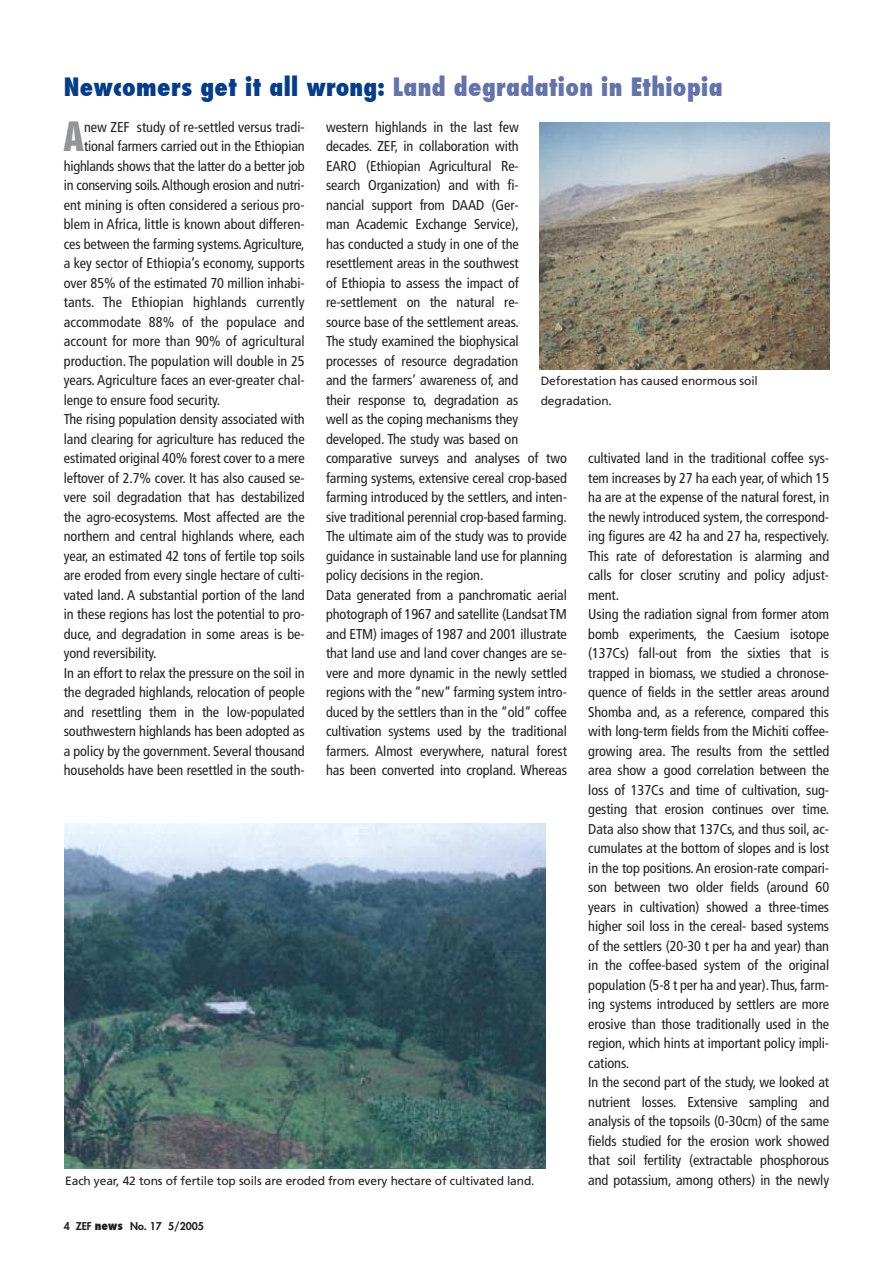
<style>
.page{position:relative;width:893px;height:1263px;background:#fff}
.page>*{position:absolute;margin:0;border:0;box-sizing:border-box;transform-origin:0 0}
.t1{font:37.05px "Helvetica Inserat";color:#939598}
.t2{font:800 condensed 24.75px "Futura";letter-spacing:.015em;color:#6573ab}
.t3{font:condensed 14.25px/19.5px "Frutiger";letter-spacing:-.005em;color:#231f20}
.t4{font:12px/19.5px "Frutiger";letter-spacing:-.01em;color:#231f20}
.t5{font:800 10.5px "Futura";letter-spacing:-.005em;color:#231f20}
.s1{color:#063d87}
.s2{font-stretch:condensed;font-size:12px}
</style>
<div class="page">
<img style="left:540px;top:122px;width:289px;height:248px">
<img style="left:64px;top:824px;width:482px;height:344px">
<h2 class="t2" style="left:64px;top:71px;width:660px"><span class="s1">Newcomers get it all wrong:</span> Land degradation in Ethiopia</h2>
<p class="t3" style="left:326px;top:118px;width:242px">western highlands in the last few decades. ZEF, in collaboration with<br>EARO (Ethiopian Agricultural Re-<br>search Organization) and with fi-<br>nancial support from DAAD (Ger-<br>man Academic Exchange Service),<br>has conducted a study in one of the resettlement areas in the southwest<br>of Ethiopia to assess the impact of re-settlement on the natural re-<br>source base of the settlement areas.<br>The study examined the biophysical processes of resource degradation<br>and the farmers’ awareness of, and<br>their response to, degradation as<br>well as the coping mechanisms they developed. The study was based on comparative surveys and analyses of two farming systems, extensive cereal crop-based farming introduced by the settlers, and inten&shy;sive traditional perennial crop-based farming.<br>The ultimate aim of the study was to provide guidance in sustainable land use for planning policy decisions in the region.<br>Data generated from a panchromatic aerial photograph of 1967 and satellite (Landsat TM and ETM) images of 1987 and 2001 illustrate that land use and land cover changes are se&shy;vere and more dynamic in the newly settled regions with the “new” farming system intro&shy;duced by the settlers than in the “old” coffee cultivation systems used by the traditional farmers. Almost everywhere, natural forest has been converted into cropland. Whereas</p>
<h1 class="t1" style="left:64px;top:122px;width:22px">A</h1>
<p class="t3" style="left:84px;top:118px;width:222px">new ZEF study of re-settled versus tradi-</p>
<p class="t3" style="left:84px;top:138px;width:222px">tional farmers carried out in the Ethiopian</p>
<p class="t3" style="left:64px;top:157px;width:242px">highlands shows that the latter do a better job</p>
<p class="t3" style="left:64px;top:177px;width:242px">in conserving soils.Although erosion and nutri-</p>
<p class="t3" style="left:64px;top:196px;width:242px">ent mining is often considered a serious pro-</p>
<p class="t3" style="left:64px;top:216px;width:242px">blem in Africa, little is known about differen-</p>
<p class="t3" style="left:64px;top:235px;width:242px">ces between the farming systems. Agriculture,</p>
<p class="t3" style="left:64px;top:255px;width:242px">a key sector of Ethiopia’s economy, supports</p>
<p class="t3" style="left:64px;top:274px;width:242px">over 85% of the estimated 70 million inhabi-</p>
<p class="t3" style="left:64px;top:294px;width:242px">tants. The Ethiopian highlands currently</p>
<p class="t3" style="left:64px;top:313px;width:242px">accommodate 88% of the populace and</p>
<p class="t3" style="left:64px;top:333px;width:242px">account for more than 90% of agricultural</p>
<p class="t3" style="left:64px;top:352px;width:242px">production. The population will double in 25</p>
<p class="t3" style="left:64px;top:372px;width:242px">years. Agriculture faces an ever-greater chal-</p>
<p class="t3" style="left:64px;top:391px;width:158px">lenge to ensure food security.</p>
<p class="t3" style="left:64px;top:411px;width:242px">The rising population density associated with</p>
<p class="t3" style="left:64px;top:430px;width:242px">land clearing for agriculture has reduced the</p>
<p class="t3" style="left:64px;top:450px;width:242px">estimated original 40% forest cover to a mere</p>
<p class="t3" style="left:64px;top:469px;width:242px">leftover of 2.7% cover. It has also caused se-</p>
<p class="t3" style="left:64px;top:489px;width:242px">vere soil degradation that has destabilized</p>
<p class="t3" style="left:64px;top:508px;width:242px">the agro-ecosystems. Most affected are the</p>
<p class="t3" style="left:64px;top:528px;width:242px">northern and central highlands where, each</p>
<p class="t3" style="left:64px;top:547px;width:242px">year, an estimated 42 tons of fertile top soils</p>
<p class="t3" style="left:64px;top:567px;width:242px">are eroded from every single hectare of culti-</p>
<p class="t3" style="left:64px;top:586px;width:242px">vated land. A substantial portion of the land</p>
<p class="t3" style="left:64px;top:606px;width:242px">in these regions has lost the potential to pro-</p>
<p class="t3" style="left:64px;top:625px;width:242px">duce, and degradation in some areas is be-</p>
<p class="t3" style="left:64px;top:645px;width:94px">yond reversibility.</p>
<p class="t3" style="left:64px;top:664px;width:242px">In an effort to relax the pressure on the soil in</p>
<p class="t3" style="left:64px;top:684px;width:242px">the degraded highlands, relocation of people</p>
<p class="t3" style="left:64px;top:703px;width:242px">and resettling them in the low-populated</p>
<p class="t3" style="left:64px;top:723px;width:242px">southwestern highlands has been adopted as</p>
<p class="t3" style="left:64px;top:742px;width:242px">a policy by the government. Several thousand</p>
<p class="t3" style="left:64px;top:762px;width:242px">households have been resettled in the south-</p>
<p class="t4" style="left:541px;top:372px;width:219px">Deforestation has caused enormous soil degradation.</p>
<p class="t3" style="left:588px;top:450px;width:242px">cultivated land in the traditional coffee sys&shy;tem increases by 27 ha each year, of which 15 ha are at the expense of the natural forest, in the newly introduced system, the correspond&shy;ing figures are 42 ha and 27 ha, respectively.<br>This rate of deforestation is alarming and calls for closer scrutiny and policy adjust&shy;ment.<br>Using the radiation signal from former atom bomb experiments, the Caesium isotope (137Cs) fall-out from the sixties that is trapped in biomass, we studied a chronose&shy;quence of fields in the settler areas around Shomba and, as a reference, compared this with long-term fields from the Michiti coffee&shy;growing area. The results from the settled area show a good correlation between the loss of 137Cs and time of cultivation, sug&shy;gesting that erosion continues over time.<br>Data also show that 137Cs, and thus soil, ac&shy;cumulates at the bottom of slopes and is lost in the top positions. An erosion-rate compari&shy;son between two older fields (around 60 years in cultivation) showed a three-times higher soil loss in the cereal- based systems of the settlers (20-30 t per ha and year) than in the coffee-based system of the original population (5-8 t per ha and year).Thus, farm&shy;ing systems introduced by settlers are more erosive than those traditionally used in the region, which hints at important policy impli&shy;cations.<br>In the second part of the study, we looked at nutrient losses. Extensive sampling and analysis of the topsoils (0-30cm) of the same fields studied for the erosion work showed that soil fertility (extractable phosphorous and potassium, among others) in the newly</p>
<p class="t4" style="left:65px;top:1172px;width:471px">Each year, 42 tons of fertile top soils are eroded from every hectare of cultivated land.</p>
<p class="t5" style="left:64px;top:1221px;width:142px">4 ZEF <span class="s2">news</span> No. 17 5/2005</p>
</div>
